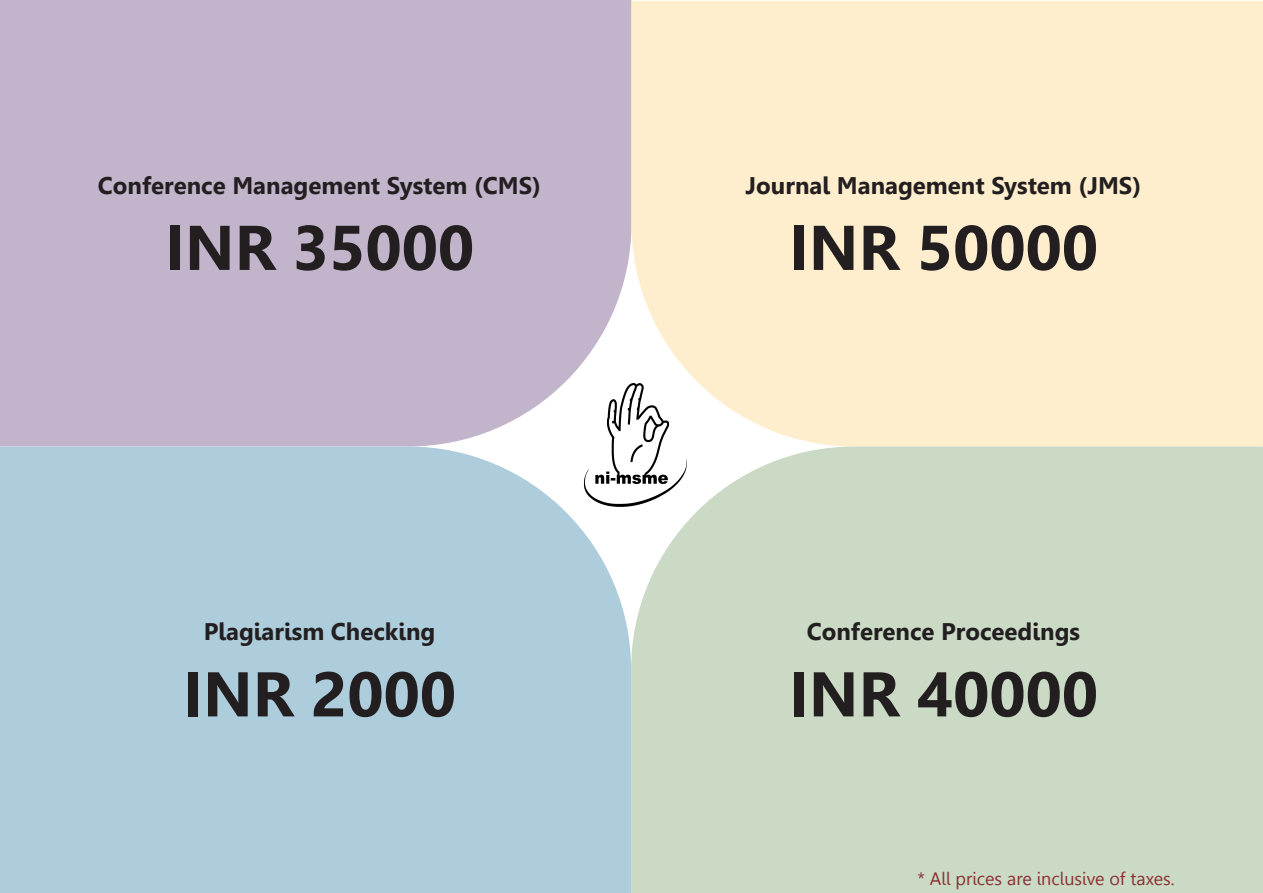
<style>
.page{position:relative;width:1263px;height:893px;background:#fff}
.page>*{position:absolute;margin:0;border:0;box-sizing:border-box;transform-origin:0 0}
.t1{font:700 63px "Leelawadee";color:#231f20}
.t2{font:700 24px "Leelawadee";color:#231f20}
.t3{font:18px "Leelawadee";color:#8b2f34}
</style>
<div class="page">
<div style="left:0;top:0;width:631px;height:446px;background:#c2b5cb"></div>
<div style="left:631px;top:1px;width:632px;height:445px;background:#feeece"></div>
<div style="left:631px;top:446px;width:632px;height:447px;background:#cadac5"></div>
<div style="left:0;top:446px;width:631px;height:447px;background:#aecddc"></div>
<img style="left:580px;top:383px;width:109px;height:126px">
<p class="t2" style="left:98px;top:171px;width:445px">Conference Management System (CMS)</p>
<p class="t2" style="left:746px;top:171px;width:397px">Journal Management System (JMS)</p>
<p class="t1" style="left:165px;top:211px;width:311px">INR 35000</p>
<p class="t1" style="left:789px;top:211px;width:311px">INR 50000</p>
<p class="t2" style="left:204px;top:618px;width:233px">Plagiarism Checking</p>
<p class="t1" style="left:183px;top:658px;width:275px">INR 2000</p>
<p class="t2" style="left:807px;top:618px;width:275px">Conference Proceedings</p>
<p class="t1" style="left:789px;top:658px;width:311px">INR 40000</p>
<p class="t3" style="left:917px;top:868px;width:259px">* All prices are inclusive of taxes.</p>
</div>
